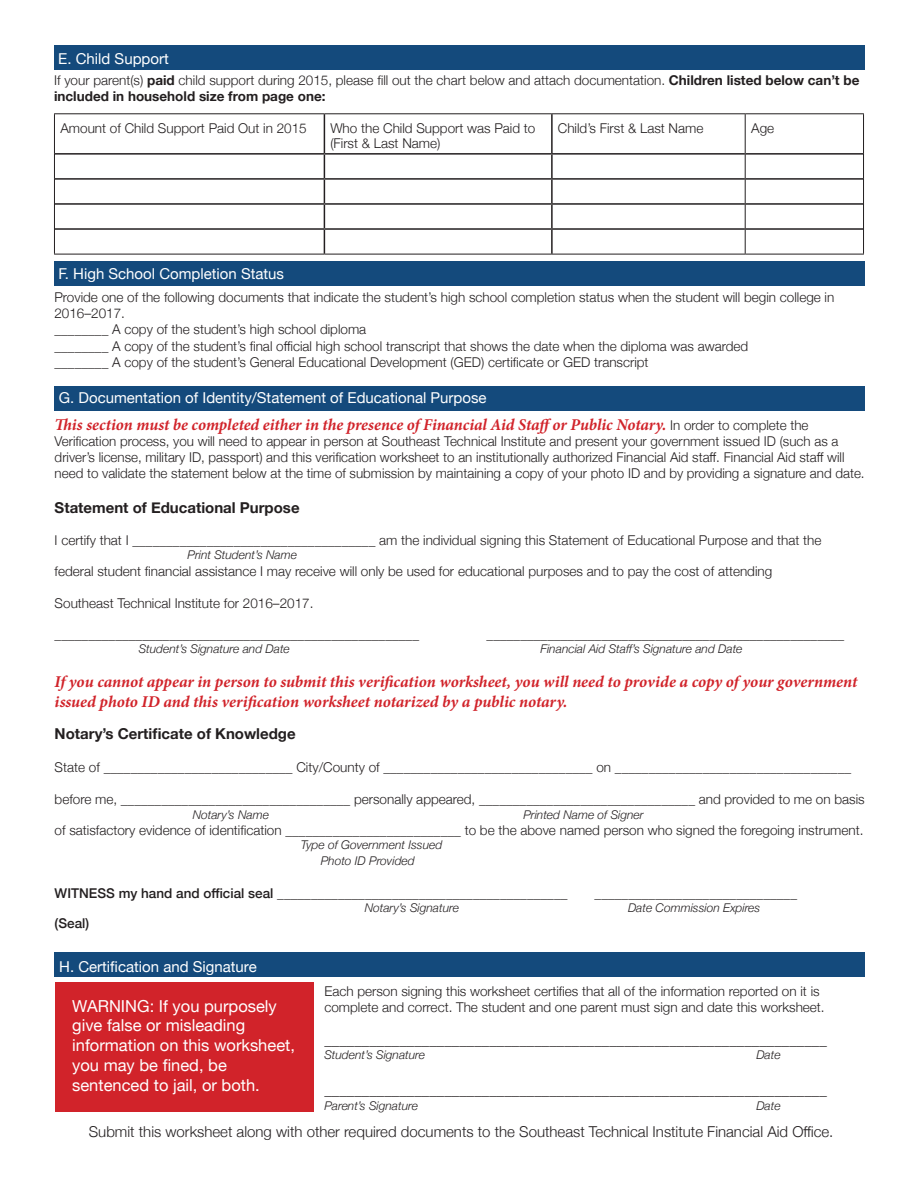
<style>
.page{position:relative;width:918px;height:1188px;background:#fff}
.page>*{position:absolute;margin:0;border:0;box-sizing:border-box;transform-origin:0 0}
.t1{font:italic 700 16.5px/19.8px "Minion Pro";letter-spacing:-.005em;color:#d1232a}
.t2{font:16.5px/19.8px "Helvetica Neue";color:#fff}
.t3{font:300 15px "Helvetica Neue";color:#231f20}
.t4{font:15px "Helvetica Neue";color:#fff}
.t5{font:italic 300 15px "Helvetica Neue";color:#231f20}
.t6{font:700 15px "Helvetica Neue";color:#231f20}
.t7{font:300 13.5px/16.2px "Helvetica Neue";color:#231f20}
.t8{font:500 13.5px "Helvetica Neue";color:#231f20}
.t9{font:italic 300 12px "Helvetica Neue";color:#231f20}
.s1{font-weight:700}
.s2{font-family:"Helvetica Neue";font-weight:300;font-style:normal;font-size:13.5px;color:#231f20}
.s3{font-weight:500}
</style>
<div class="page">
<div style="left:54px;top:45px;width:810px;height:25px;background:#144a7c"></div>
<hr style="left:324px;top:114px;width:1px;height:39px;background:#231f20">
<hr style="left:551px;top:114px;width:2px;height:39px;background:#231f20">
<hr style="left:55px;top:153px;width:269px;height:2px;background:#231f20">
<hr style="left:324px;top:153px;width:228px;height:2px;background:#231f20">
<hr style="left:552px;top:153px;width:193px;height:2px;background:#231f20">
<hr style="left:551px;top:155px;width:2px;height:23px;background:#231f20">
<hr style="left:746px;top:153px;width:117px;height:2px;background:#231f20">
<hr style="left:55px;top:178px;width:269px;height:2px;background:#231f20">
<hr style="left:324px;top:178px;width:228px;height:2px;background:#231f20">
<hr style="left:552px;top:178px;width:193px;height:2px;background:#231f20">
<hr style="left:551px;top:180px;width:2px;height:23px;background:#231f20">
<hr style="left:746px;top:178px;width:117px;height:2px;background:#231f20">
<hr style="left:55px;top:203px;width:269px;height:2px;background:#231f20">
<hr style="left:324px;top:203px;width:228px;height:2px;background:#231f20">
<hr style="left:552px;top:203px;width:193px;height:2px;background:#231f20">
<hr style="left:551px;top:205px;width:2px;height:23px;background:#231f20">
<hr style="left:746px;top:203px;width:117px;height:2px;background:#231f20">
<hr style="left:55px;top:228px;width:269px;height:2px;background:#231f20">
<hr style="left:324px;top:228px;width:228px;height:2px;background:#231f20">
<svg style="left:324px;top:155px;width:1px;height:99px"></svg>
<hr style="left:552px;top:228px;width:193px;height:2px;background:#231f20">
<hr style="left:551px;top:230px;width:2px;height:24px;background:#231f20">
<hr style="left:746px;top:228px;width:117px;height:2px;background:#231f20">
<hr style="left:54px;top:113px;width:270px;height:1px;background:#231f20">
<hr style="left:54px;top:114px;width:1px;height:40px;background:#231f20">
<hr style="left:324px;top:113px;width:228px;height:1px;background:#231f20">
<hr style="left:552px;top:113px;width:193px;height:1px;background:#231f20">
<hr style="left:745px;top:113px;width:119px;height:1px;background:#231f20">
<hr style="left:745px;top:114px;width:1px;height:40px;background:#231f20">
<hr style="left:863px;top:114px;width:1px;height:40px;background:#231f20">
<svg style="left:54px;top:154px;width:1px;height:100px"></svg>
<svg style="left:745px;top:154px;width:1px;height:100px"></svg>
<svg style="left:863px;top:154px;width:1px;height:100px"></svg>
<hr style="left:54px;top:254px;width:270px;height:1px;background:#231f20">
<hr style="left:324px;top:254px;width:228px;height:1px;background:#231f20">
<hr style="left:552px;top:254px;width:193px;height:1px;background:#231f20">
<hr style="left:745px;top:254px;width:119px;height:1px;background:#231f20">
<div style="left:55px;top:983px;width:259px;height:129px;background:#d1232a"></div>
<div style="left:55px;top:953px;width:810px;height:24px;background:#144a7c"></div>
<div style="left:54px;top:261px;width:811px;height:25px;background:#144a7c"></div>
<div style="left:54px;top:386px;width:811px;height:25px;background:#144a7c"></div>
<p class="t4" style="left:58px;top:48px;width:112px">E. Child Support</p>
<p class="t7" style="left:54px;top:71px;width:807px">If your parent(s) <span class="s1">paid</span> child support during 2015, please fill out the chart below and attach documentation. <span class="s1">Children listed below can’t be included in household size from page one:</span></p>
<p class="t7" style="left:60px;top:119px;width:248px">Amount of Child Support Paid Out in 2015</p>
<p class="t7" style="left:330px;top:119px;width:207px">Who the Child Support was Paid to</p>
<p class="t7" style="left:330px;top:134px;width:112px">(First &amp; Last Name)</p>
<p class="t7" style="left:558px;top:119px;width:147px">Child’s First &amp; Last Name</p>
<p class="t7" style="left:751px;top:119px;width:25px">Age</p>
<p class="t4" style="left:59px;top:263px;width:227px">F. High School Completion Status</p>
<p class="t7" style="left:54px;top:288px;width:781px">Provide one of the following documents that indicate the student’s high school completion status when the student will begin college in<br>2016–2017.</p>
<p class="t7" style="left:54px;top:321px;width:313px">________ A copy of the student’s high school diploma</p>
<p class="t7" style="left:54px;top:337px;width:695px">________ A copy of the student’s final official high school transcript that shows the date when the diploma was awarded</p>
<p class="t7" style="left:54px;top:353px;width:596px">________ A copy of the student’s General Educational Development (GED) certificate or GED transcript</p>
<p class="t4" style="left:59px;top:387px;width:429px">G. Documentation of Identity/Statement of Educational Purpose</p>
<p class="t1" style="left:55px;top:414px;width:755px">This section must be completed either in the presence of Financial Aid Staff or Public Notary. <span class="s2">In order to complete the</span></p>
<p class="t7" style="left:55px;top:432px;width:812px">Verification process, you will need to appear in person at Southeast Technical Institute and present your government issued ID (such as a driver’s license, military ID, passport) and this verification worksheet to an institutionally authorized Financial Aid staff. Financial Aid staff will need to validate the statement below at the time of submission by maintaining a copy of your photo ID and by providing a signature and date.</p>
<p class="t6" style="left:55px;top:495px;width:246px">Statement of Educational Purpose</p>
<p class="t7" style="left:55px;top:531px;width:768px">I certify that I ____________________________________ am the individual signing this Statement of Educational Purpose and that the</p>
<p class="t9" style="left:187px;top:546px;width:111px">Print Student’s Name</p>
<p class="t7" style="left:55px;top:562px;width:719px">federal student financial assistance I may receive will only be used for educational purposes and to pay the cost of attending</p>
<p class="t7" style="left:55px;top:594px;width:260px">Southeast Technical Institute for 2016–2017.</p>
<p class="t7" style="left:55px;top:625px;width:366px">______________________________________________________</p>
<p class="t7" style="left:487px;top:625px;width:359px">_____________________________________________________</p>
<p class="t9" style="left:139px;top:639px;width:153px">Student’s Signature and Date</p>
<p class="t9" style="left:541px;top:639px;width:203px">Financial Aid Staff’s Signature and Date</p>
<p class="t1" style="left:55px;top:672px;width:804px">If you cannot appear in person to submit this verification worksheet, you will need to provide a copy of your government issued photo ID and this verification worksheet notarized by a public notary.</p>
<p class="t6" style="left:55px;top:722px;width:243px">Notary’s Certificate of Knowledge</p>
<p class="t7" style="left:55px;top:758px;width:798px">State of ____________________________ City/County of _______________________________ on ___________________________________</p>
<p class="t7" style="left:55px;top:790px;width:812px">before me, __________________________________ personally appeared, ________________________________ and provided to me on basis</p>
<p class="t9" style="left:193px;top:805px;width:78px">Notary’s Name</p>
<p class="t9" style="left:523px;top:805px;width:122px">Printed Name of Signer</p>
<p class="t7" style="left:55px;top:821px;width:810px">of satisfactory evidence of identification __________________________ to be the above named person who signed the foregoing instrument.</p>
<p class="t9" style="left:301px;top:835px;width:143px">Type of Government Issued</p>
<p class="t9" style="left:321px;top:852px;width:96px">Photo ID Provided</p>
<p class="t7" style="left:55px;top:884px;width:514px"><span class="s3">WITNESS my hand and official seal</span> ___________________________________________</p>
<p class="t7" style="left:595px;top:884px;width:204px">______________________________</p>
<p class="t9" style="left:365px;top:898px;width:96px">Notary’s Signature</p>
<p class="t9" style="left:628px;top:898px;width:134px">Date Commission Expires</p>
<p class="t8" style="left:55px;top:913px;width:36px">(Seal)</p>
<p class="t4" style="left:59px;top:956px;width:199px">H. Certification and Signature</p>
<p class="t2" style="left:72px;top:997px;width:206px">WARNING: If you purposely give false or misleading</p>
<p class="t2" style="left:72px;top:1036px;width:224px">information on this worksheet, you may be fined, be</p>
<p class="t2" style="left:72px;top:1076px;width:189px">sentenced to jail, or both.</p>
<p class="t7" style="left:324px;top:982px;width:497px">Each person signing this worksheet certifies that all of the information reported on it is</p>
<p class="t7" style="left:324px;top:998px;width:502px">complete and correct. The student and one parent must sign and date this worksheet.</p>
<p class="t3" style="left:324px;top:1028px;width:504px">___________________________________________________________________</p>
<p class="t9" style="left:324px;top:1046px;width:102px">Student’s Signature</p>
<p class="t9" style="left:756px;top:1046px;width:26px">Date</p>
<p class="t5" style="left:324px;top:1078px;width:504px">___________________________________________________________________</p>
<p class="t9" style="left:324px;top:1096px;width:95px">Parent’s Signature</p>
<p class="t9" style="left:756px;top:1096px;width:26px">Date</p>
<p class="t3" style="left:89px;top:1120px;width:746px">Submit this worksheet along with other required documents to the Southeast Technical Institute Financial Aid Office.</p>
</div>
